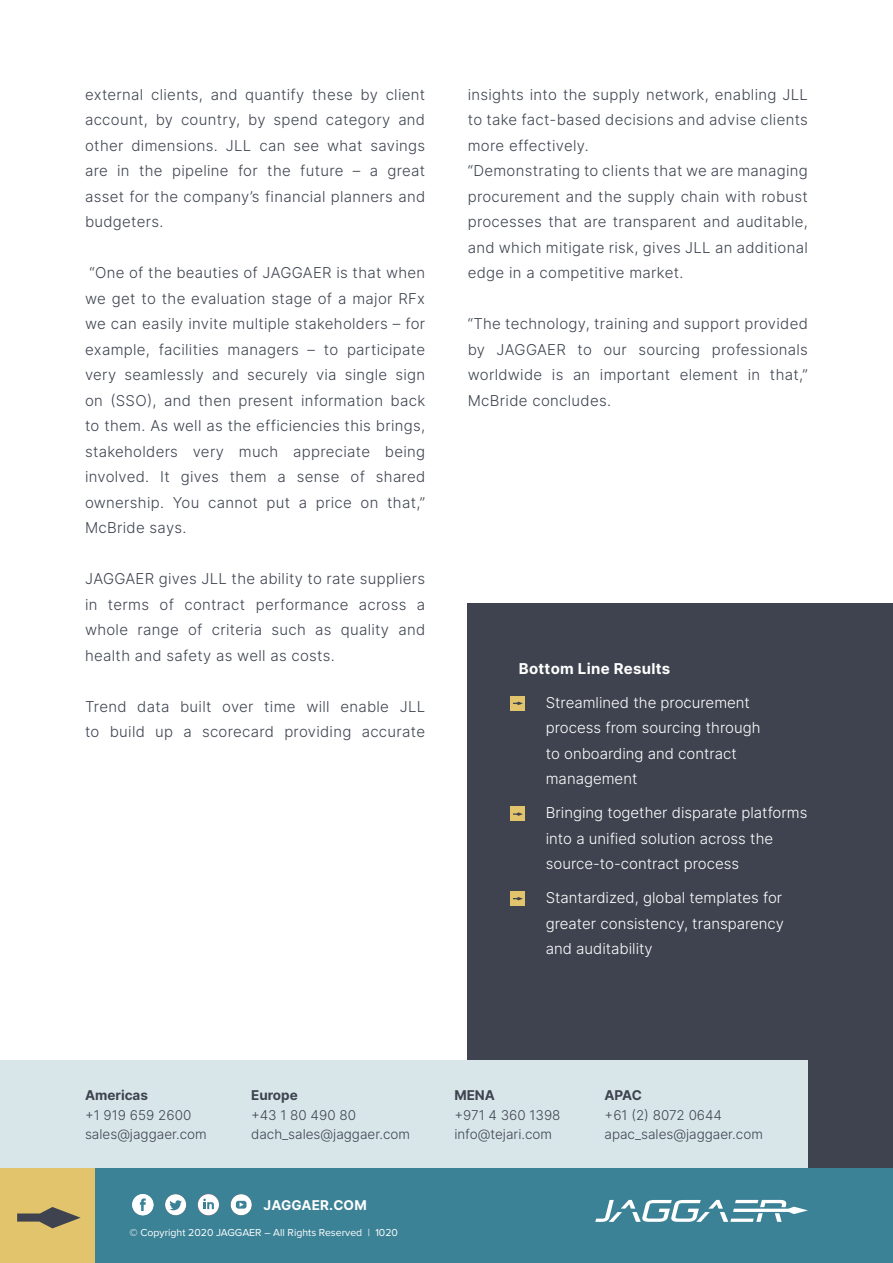
<style>
.page{position:relative;width:893px;height:1263px;background:#fff}
.page>*{position:absolute;margin:0;border:0;box-sizing:border-box;transform-origin:0 0}
.t1{font:300 15px/25.5px "Inter";letter-spacing:.02em;color:#3e434f;text-align:justify}
.t2{font:300 15px/25.5px "Inter";color:#fff}
.t3{font:700 15px "Inter";letter-spacing:.02em;color:#fff}
.t4{font:300 13.5px/19.5px "Inter";color:#3e434f}
.t5{font:700 13.5px "Inter";color:#3e434f}
.t6{font:700 13.5px "Inter";letter-spacing:.01em;color:#fff}
.t7{font:10.5px "Proxima Nova";color:#fff}
</style>
<div class="page">
<div style="left:468px;top:604px;width:425px;height:564px;background:#3e434f"></div>
<div style="left:0;top:1060px;width:808px;height:108px;background:#d8e6ea"></div>
<div style="left:95px;top:1168px;width:798px;height:95px;background:#3c8296"></div>
<div style="left:0;top:1168px;width:95px;height:95px;background:#e2c46d"></div>
<svg style="left:17px;top:1207px;width:64px;height:21px"></svg>
<div style="left:231px;top:1194px;width:21px;height:21px;background:#fff;border-radius:50%"></div>
<svg style="left:236px;top:1201px;width:11px;height:7px"></svg>
<svg style="left:240px;top:1202px;width:3px;height:5px"></svg>
<div style="left:165px;top:1194px;width:21px;height:21px;background:#fff;border-radius:50%"></div>
<svg style="left:169px;top:1200px;width:13px;height:10px"></svg>
<div style="left:198px;top:1194px;width:21px;height:21px;background:#fff;border-radius:50%"></div>
<svg style="left:203px;top:1198px;width:11px;height:11px"></svg>
<div style="left:132px;top:1194px;width:21px;height:21px;background:#fff;border-radius:50%"></div>
<svg style="left:140px;top:1198px;width:6px;height:13px"></svg>
<div style="left:510px;top:695px;width:15px;height:15px;background:#e2c46d"></div>
<svg style="left:513px;top:702px;width:10px;height:3px"></svg>
<div style="left:510px;top:806px;width:15px;height:15px;background:#e2c46d"></div>
<svg style="left:513px;top:812px;width:10px;height:4px"></svg>
<div style="left:510px;top:891px;width:15px;height:15px;background:#e2c46d"></div>
<svg style="left:513px;top:897px;width:10px;height:3px"></svg>
<svg style="left:595px;top:1200px;width:213px;height:22px"></svg>
<p class="t1" style="left:85px;top:81px;width:342px">external clients, and quantify these by client account, by country, by spend category and other dimensions. JLL can see what savings are in the pipeline for the future – a great asset for the company’s financial planners and budgeters.</p>
<p class="t1" style="left:85px;top:260px;width:342px">“One of the beauties of JAGGAER is that when we get to the evaluation stage of a major RFx we can easily invite multiple stakeholders – for example, facilities managers – to participate very seamlessly and securely via single sign on (SSO), and then present information back to them. As well as the efficiencies this brings, stakeholders very much appreciate being involved. It gives them a sense of shared ownership. You cannot put a price on that,” McBride says.</p>
<p class="t1" style="left:85px;top:566px;width:342px">JAGGAER gives JLL the ability to rate suppliers in terms of contract performance across a whole range of criteria such as quality and health and safety as well as costs.</p>
<p class="t1" style="left:85px;top:693px;width:342px">Trend data built over time will enable JLL to build up a scorecard providing accurate</p>
<p class="t1" style="left:468px;top:81px;width:342px;text-align:left">insights into the supply network, enabling JLL to take fact-based decisions and advise clients more effectively.<br>“Demonstrating to clients that we are managing procurement and the supply chain with robust processes that are transparent and auditable, and which mitigate risk, gives JLL an additional edge in a competitive market.</p>
<p class="t1" style="left:468px;top:311px;width:342px">“The technology, training and support provided by JAGGAER to our sourcing professionals worldwide is an important element in that,” McBride concludes.</p>
<p class="t3" style="left:519px;top:657px;width:153px">Bottom Line Results</p>
<p class="t2" style="left:546px;top:689px;width:216px;text-indent:-27px">• Streamlined the procurement process from sourcing through to onboarding and contract management</p>
<p class="t2" style="left:546px;top:800px;width:263px;text-indent:-27px">• Bringing together disparate platforms into a unified solution across the source-to-contract process</p>
<p class="t2" style="left:546px;top:885px;width:240px;text-align:justify;text-indent:-27px">• Stantardized, global templates for greater consistency, transparency and auditability</p>
<p class="t5" style="left:85px;top:1085px;width:65px">Americas</p>
<p class="t4" style="left:85px;top:1105px;width:123px">+1 919 659 2600 sales@jaggaer.com</p>
<p class="t5" style="left:251px;top:1085px;width:48px">Europe</p>
<p class="t4" style="left:251px;top:1105px;width:160px">+43 1 80 490 80 dach_sales@jaggaer.com</p>
<p class="t6" style="left:263px;top:1195px;width:105px">JAGGAER.COM</p>
<p class="t7" style="left:130px;top:1228px;width:270px">© Copyright 2020 JAGGAER – All Rights Reserved | 1020</p>
<p class="t5" style="left:454px;top:1085px;width:42px">MENA</p>
<p class="t4" style="left:454px;top:1105px;width:108px">+971 4 360 1398 info@tejari.com</p>
<p class="t5" style="left:604px;top:1085px;width:39px">APAC</p>
<p class="t4" style="left:604px;top:1105px;width:160px">+61 (2) 8072 0644 apac_sales@jaggaer.com</p>
</div>
